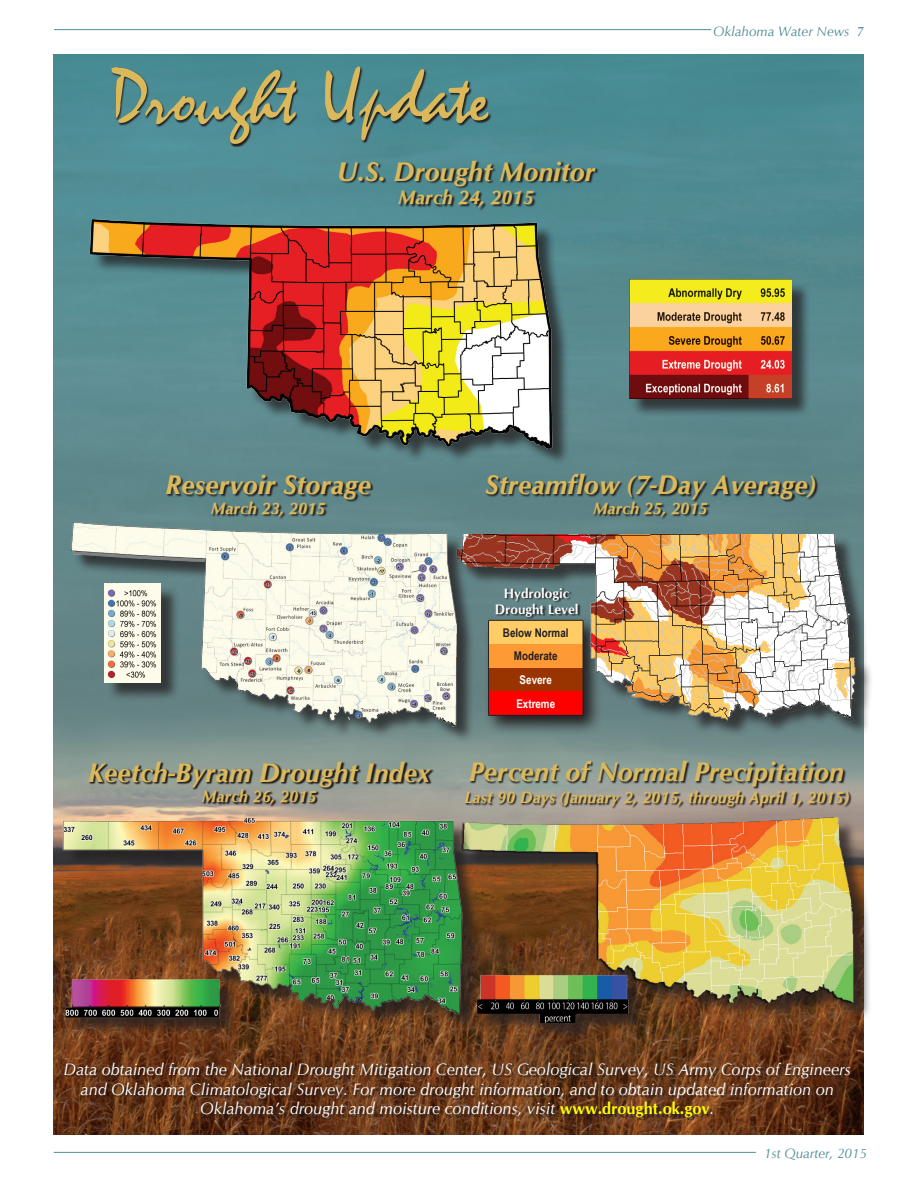
<style>
.page{position:relative;width:918px;height:1188px;background:#fff}
.page>*{position:absolute;margin:0;border:0;box-sizing:border-box;transform-origin:0 0}
.t1{font:69px "Minstrel";color:#dbb95b}
.t2{font:italic 700 27px "CG Omega";color:#dbb95b}
.t3{font:italic 700 19.5px "CG Omega";color:#dbb95b}
.t4{font:italic 16.5px/19.8px "CG Omega";color:#fff;text-align:center}
.t5{font:italic 700 16.5px "CG Omega";color:#dbb95b}
.t6{font:italic 13.5px "CG Omega";color:#508e98}
.t7{font:700 13.5px/16.2px "CG Omega";color:#fff;text-align:center}
.t8{font:700 12px/23.7px "Arial Narrow";color:#231f20;text-align:center}
.t9{font:700 12px/23.7px "Arial Narrow";color:#fff}
.s1{font-style:normal}
.s2{font-size:18px}
.s3{font-weight:700;font-style:normal;color:#fffe00}
</style>
<div class="page">
<hr style="left:54px;top:29px;width:657px;height:1px;background:#508e98">
<hr style="left:54px;top:1152px;width:702px;height:1px;background:#508e98">
<img style="left:54px;top:54px;width:810px;height:1080px">
<div style="left:66px;top:1064px;width:787px;height:56px;background:#231f20;opacity:.75"></div>
<svg style="left:465px;top:761px;width:387px;height:48px;background:#80847e"></svg>
<div style="left:92px;top:221px;width:479px;height:245px;background:#231f20;opacity:.75"></div>
<img style="left:90px;top:217px;width:464px;height:232px">
<div style="left:464px;top:820px;width:408px;height:201px;background:#231f20;opacity:.75"></div>
<img style="left:468px;top:812px;width:390px;height:190px">
<div style="left:68px;top:982px;width:171px;height:54px;background:#231f20;opacity:.75"></div>
<div style="left:65px;top:820px;width:416px;height:212px;background:#231f20;opacity:.75"></div>
<img style="left:57px;top:812px;width:411px;height:207px">
<svg style="left:88px;top:807px;width:346px;height:1px"></svg>
<svg style="left:88px;top:762px;width:346px;height:45px;background:#797d78"></svg>
<div style="left:480px;top:977px;width:166px;height:65px;background:#231f20;opacity:.75"></div>
<img style="left:477px;top:972px;width:152px;height:51px">
<svg style="left:486px;top:474px;width:332px;height:46px;background:#527275"></svg>
<svg style="left:166px;top:475px;width:208px;height:45px;background:#527174"></svg>
<svg style="left:339px;top:161px;width:259px;height:50px;background:#46767b"></svg>
<svg style="left:111px;top:67px;width:381px;height:80px;background:#43777e"></svg>
<div style="left:631px;top:282px;width:180px;height:136px;background:#231f20;opacity:.75"></div>
<img style="left:629px;top:280px;width:163px;height:119px">
<div style="left:459px;top:537px;width:414px;height:201px;background:#231f20;opacity:.75"></div>
<img style="left:475px;top:534px;width:381px;height:189px">
<div style="left:74px;top:525px;width:401px;height:219px;background:#231f20;opacity:.75"></div>
<img style="left:71px;top:523px;width:386px;height:203px">
<div style="left:107px;top:586px;width:73px;height:115px;background:#231f20;opacity:.75"></div>
<img style="left:105px;top:584px;width:56px;height:98px">
<h1 class="t1" style="left:109px;top:61px;width:380px">Drought Update</h1>
<h2 class="t2" style="left:337px;top:155px;width:260px">U.S. Drought Monitor</h2>
<p class="t3" style="left:398px;top:186px;width:137px">March 24, 2015</p>
<p class="t6" style="left:713px;top:23px;width:153px">Oklahoma Water News <span class="s1">7</span></p>
<h2 class="t2" style="left:165px;top:468px;width:208px">Reservoir Storage</h2>
<p class="t5" style="left:211px;top:498px;width:116px">March 23, 2015</p>
<h2 class="t2" style="left:88px;top:756px;width:344px">Keetch-Byram Drought Index</h2>
<p class="t5" style="left:202px;top:786px;width:116px">March 26, 2015</p>
<h2 class="t2" style="left:485px;top:468px;width:331px">Streamflow (7-Day Average)</h2>
<p class="t5" style="left:593px;top:498px;width:116px">March 25, 2015</p>
<p class="t7" style="left:495px;top:585px;width:85px">Hydrologic<br>Drought Level</p>
<p class="t8" style="left:503px;top:620px;width:67px">Below Normal<br>Moderate</p>
<p class="t9" style="left:516px;top:667px;width:40px">Severe<br>Extreme</p>
<h2 class="t2" style="left:469px;top:755px;width:377px">Percent of Normal Precipitation</h2>
<p class="t5" style="left:464px;top:787px;width:386px">Last 90 Days (January 2, 2015, through April 1, 2015<span class="s2">)</span></p>
<p class="t4" style="left:64px;top:1059px;width:789px">Data obtained from the National Drought Mitigation Center, US Geological Survey, US Army Corps of Engineers and Oklahoma Climatological Survey. For more drought information, and to obtain updated information on<br>Oklahoma’s drought and moisture conditions, visit <span class="s3">www.drought.ok.gov</span>.</p>
<p class="t6" style="left:764px;top:1145px;width:104px">1st Quarter, 2015</p>
</div>
